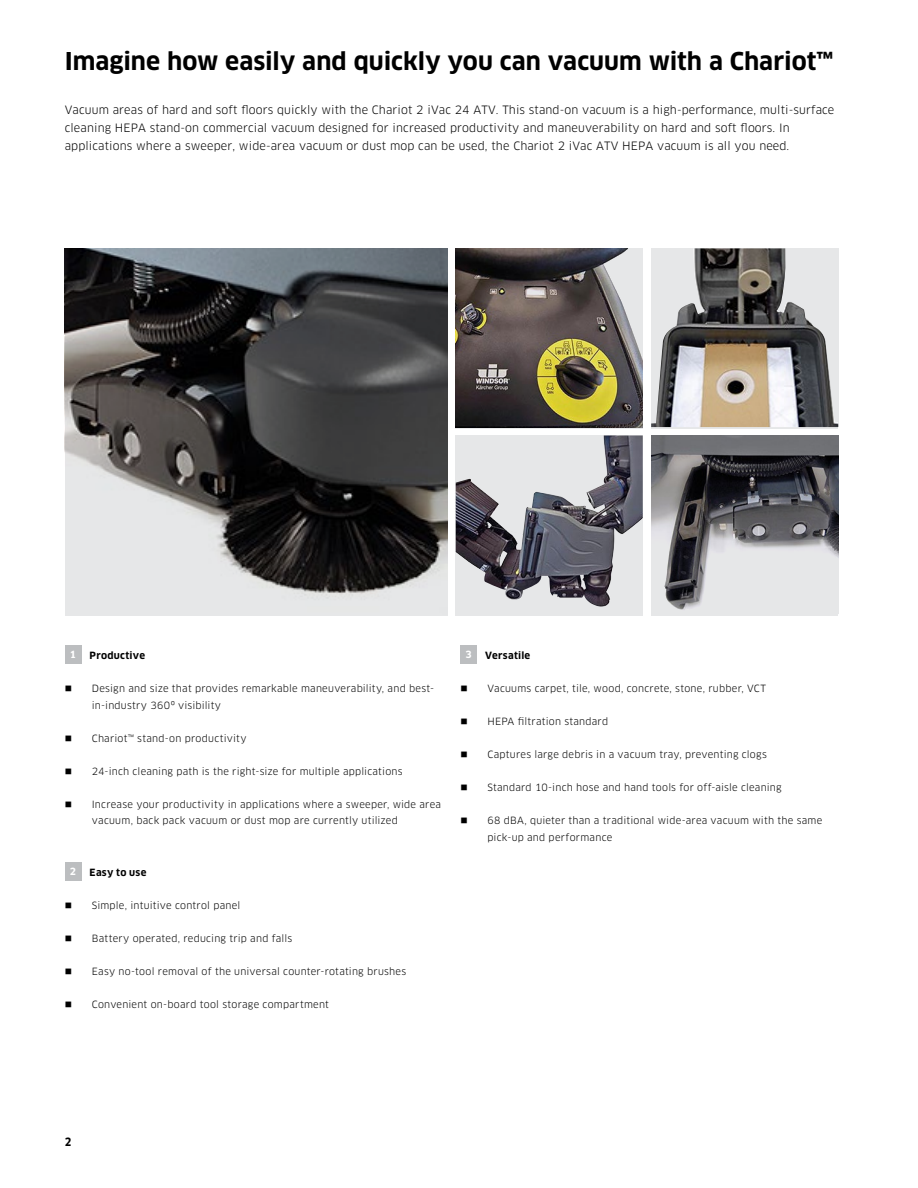
<style>
.page{position:relative;width:918px;height:1188px;background:#fff}
.page>*{position:absolute;margin:0;border:0;box-sizing:border-box;transform-origin:0 0}
.t1{font:700 24px "Clan Pro";color:#000}
.Table_content_Acc_le{font:11.25px/18px "Clan Pro";letter-spacing:.01em;color:#000}
.t2{font:700 11.25px "Clan Pro Narr";color:#000}
.t3{font:9.75px/16.5px "Clan Pro";letter-spacing:.02em;color:#000}
.t4{font:700 9.75px "Clan Pro";letter-spacing:.025em;color:#000}
.t5{font:700 9.75px "Clan Pro";color:#fff}
</style>
<div class="page">
<div style="left:65px;top:645px;width:16px;height:19px;background:#bcbec0"></div>
<div style="left:65px;top:862px;width:16px;height:18px;background:#bcbec0"></div>
<div style="left:460px;top:645px;width:17px;height:19px;background:#bcbec0"></div>
<img style="left:651px;top:248px;width:187px;height:179px">
<img style="left:456px;top:248px;width:187px;height:179px">
<img style="left:651px;top:436px;width:187px;height:178px">
<img style="left:65px;top:248px;width:382px;height:366px">
<svg style="left:456px;top:436px;width:187px;height:178px;background:#a2a2a8"></svg>
<img style="left:456px;top:436px;width:151px;height:165px">
<div style="left:846px;top:576px;width:36px;height:36px;border:2px solid #000;border-radius:50%"></div>
<div style="left:846px;top:1035px;width:36px;height:36px;border:2px solid #000;border-radius:50%"></div>
<div style="left:850px;top:121px;width:28px;height:28px;border:2px solid #000;border-radius:50%"></div>
<div style="left:850px;top:580px;width:28px;height:29px;border:2px solid #000;border-radius:50%"></div>
<div style="left:850px;top:1039px;width:28px;height:29px;border:2px solid #000;border-radius:50%"></div>
<div style="left:846px;top:117px;width:36px;height:36px;border:2px solid #ed1c24;border-radius:50%"></div>
<div style="left:846px;top:577px;width:36px;height:36px;border:2px solid #ed1c24;border-radius:50%"></div>
<div style="left:846px;top:1036px;width:36px;height:36px;border:2px solid #ed1c24;border-radius:50%"></div>
<div style="left:850px;top:121px;width:29px;height:29px;border:2px solid #ed1c24;border-radius:50%"></div>
<div style="left:850px;top:581px;width:29px;height:28px;border:2px solid #ed1c24;border-radius:50%"></div>
<div style="left:850px;top:1040px;width:29px;height:28px;border:2px solid #ed1c24;border-radius:50%"></div>
<p class="t1" style="left:65px;top:47px;width:770px">Imagine how easily and quickly you can vacuum with a Chariot™</p>
<p class="Table_content_Acc_le" style="left:65px;top:101px;width:771px">Vacuum areas of hard and soft floors quickly with the Chariot 2 iVac 24 ATV. This stand-on vacuum is a high-performance, multi-surface cleaning HEPA stand-on commercial vacuum designed for increased productivity and maneuverability on hard and soft floors. In applications where a sweeper, wide-area vacuum or dust mop can be used, the Chariot 2 iVac ATV HEPA vacuum is all you need.</p>
<p class="t5" style="left:70px;top:648px;width:8px">1</p>
<p class="t4" style="left:90px;top:650px;width:57px">Productive</p>
<p class="t3" style="left:92px;top:680px;width:344px;text-indent:-27px">■ Design and size that provides remarkable maneuverability, and best&shy;in-industry 360º visibility</p>
<p class="t3" style="left:65px;top:730px;width:183px">■ Chariot™ stand-on productivity</p>
<p class="t3" style="left:65px;top:763px;width:339px">■ 24-inch cleaning path is the right-size for multiple applications</p>
<p class="t3" style="left:92px;top:796px;width:351px;text-indent:-27px">■ Increase your productivity in applications where a sweeper, wide area vacuum, back pack vacuum or dust mop are currently utilized</p>
<p class="t5" style="left:70px;top:865px;width:8px">2</p>
<p class="t4" style="left:90px;top:867px;width:58px">Easy to use</p>
<p class="t3" style="left:65px;top:897px;width:177px">■ Simple, intuitive control panel</p>
<p class="t3" style="left:65px;top:930px;width:229px">■ Battery operated, reducing trip and falls</p>
<p class="t3" style="left:65px;top:963px;width:343px">■ Easy no-tool removal of the universal counter-rotating brushes</p>
<p class="t3" style="left:65px;top:996px;width:266px">■ Convenient on-board tool storage compartment</p>
<p class="t5" style="left:466px;top:648px;width:8px">3</p>
<p class="t4" style="left:485px;top:650px;width:46px">Versatile</p>
<p class="t3" style="left:460px;top:680px;width:307px">■ Vacuums carpet, tile, wood, concrete, stone, rubber, VCT</p>
<p class="t3" style="left:460px;top:713px;width:149px">■ HEPA filtration standard</p>
<p class="t3" style="left:460px;top:746px;width:308px">■ Captures large debris in a vacuum tray, preventing clogs</p>
<p class="t3" style="left:460px;top:779px;width:323px">■ Standard 10-inch hose and hand tools for off-aisle cleaning</p>
<p class="t3" style="left:487px;top:812px;width:336px;text-indent:-27px">■ 68 dBA, quieter than a traditional wide-area vacuum with the same pick-up and performance</p>
<p class="t2" style="left:65px;top:1135px;width:8px">2</p>
</div>
